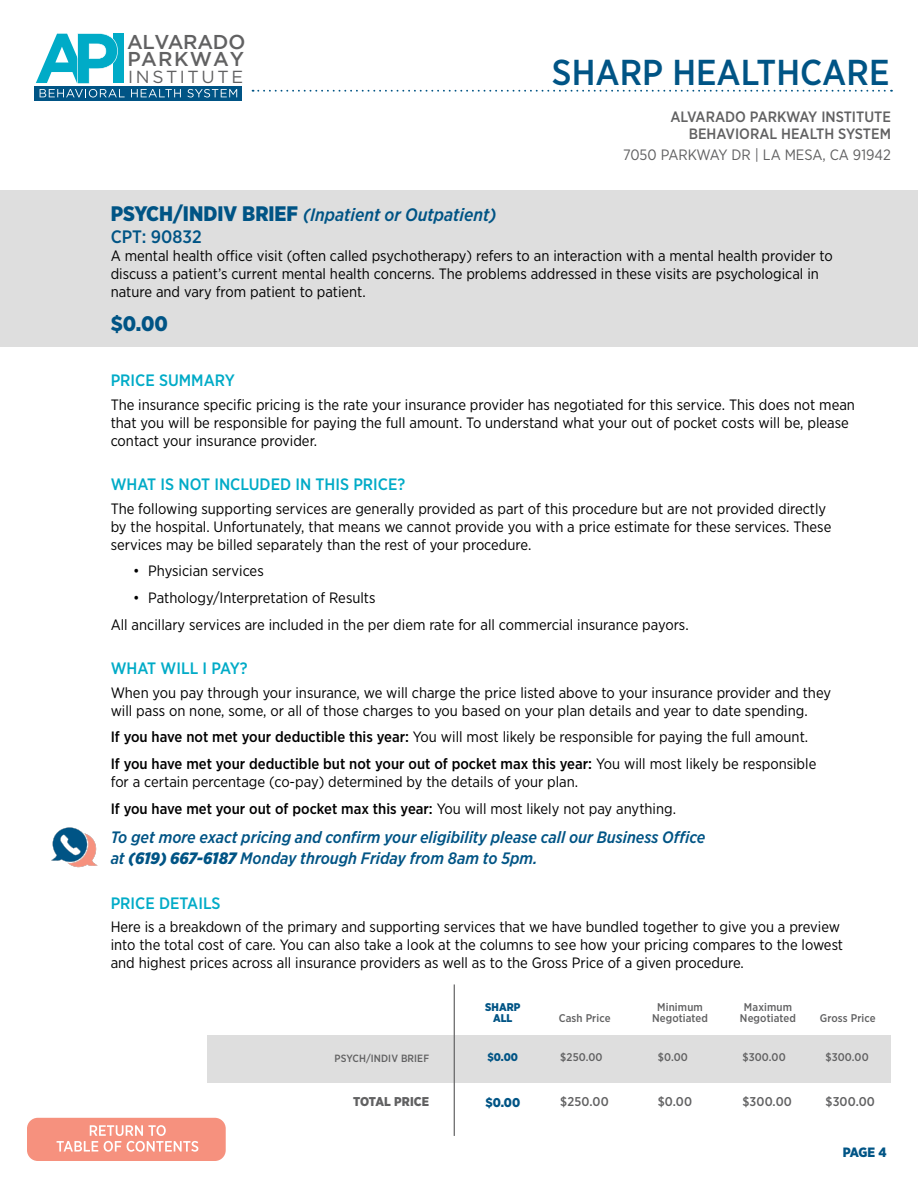
<style>
.page{position:relative;width:918px;height:1188px;background:#fff}
.page>*{position:absolute;margin:0;border:0;box-sizing:border-box;transform-origin:0 0}
.t1{font:500 36px "Gotham Narrow";color:#005485}
.t2{font:900 21px "Gotham Narrow";color:#005485}
.t3{font:500 19.95px/17.5px "Gotham";letter-spacing:-.01em;color:#616162}
.t4{font:italic 500 18px "Gotham Narrow";color:#005485}
.t5{font:500 18px "Gotham Narrow";color:#005485}
.t6{font:17.4px "Gotham";letter-spacing:.15em;color:#616162}
.t7{font:italic 500 16.5px/21px "Gotham Narrow";color:#005485}
.t8{font:500 16.5px "Gotham Narrow";color:#00abc7}
.t9{font:15px/18px "Gotham Narrow";color:#000}
.t10{font:500 15px "Gotham Narrow";color:#000}
.t11{font:500 15px/16.5px "Gotham Narrow";color:#616162;text-align:right}
.t12{font:15px "Gotham Narrow";color:#616162}
.t13{font:900 13.5px "Gotham Narrow";color:#005485}
.t14{font:500 12.75px "Gotham Narrow";letter-spacing:.01em;color:#616162}
.t15{font:900 12.75px "Gotham Narrow";letter-spacing:.01em;color:#616162}
.t16{font:900 12.75px "Gotham Narrow";color:#005485}
.t17{font:500 11.25px "Gotham Narrow";letter-spacing:.01em;color:#616162}
.t18{font:900 11.25px "Gotham Narrow";color:#005485}
.t19{font:500 10.5px "Gotham Narrow";letter-spacing:.01em;color:#616162}
.s1{font-weight:900;font-style:normal;font-size:21px}
.s2{font-weight:500}
.s3{font-weight:400}
.s4{font-weight:900}
</style>
<div class="page">
<div style="left:34px;top:86px;width:208px;height:14px;background:#005485"></div>
<svg style="left:36px;top:33px;width:89px;height:65px"></svg>
<svg style="left:131px;top:89px;width:50px;height:8px"></svg>
<svg style="left:187px;top:89px;width:50px;height:8px"></svg>
<svg style="left:253px;top:90px;width:639px;height:2px"></svg>
<div style="left:0;top:190px;width:918px;height:156px;background:#dedede"></div>
<div style="left:207px;top:1035px;width:684px;height:48px;background:#dedede"></div>
<hr style="left:454px;top:984px;width:1px;height:152px;background:#616162">
<svg style="left:51px;top:827px;width:47px;height:40px"></svg>
<div style="left:27px;top:1118px;width:199px;height:43px;background:#f6917e;border-radius:11px"></div>
<svg style="left:57px;top:1125px;width:141px;height:27px"></svg>
<h3 class="t3" style="left:127px;top:32px;width:120px">ALVARADO<br>PARKWAY</h3>
<p class="t6" style="left:128px;top:65px;width:117px">INSTITUTE</p>
<h1 class="t1" style="left:552px;top:50px;width:339px">SHARP HEALTHCARE</h1>
<p class="t11" style="left:671px;top:108px;width:222px">ALVARADO PARKWAY INSTITUTE<br>BEHAVIORAL HEALTH SYSTEM</p>
<p class="t12" style="left:623px;top:145px;width:269px">7050 PARKWAY DR | LA MESA, CA 91942</p>
<p class="t4" style="left:111px;top:203px;width:387px"><span class="s1">PSYCH/INDIV BRIEF</span> (Inpatient or Outpatient)</p>
<p class="t5" style="left:111px;top:225px;width:93px">CPT: 90832</p>
<p class="t9" style="left:111px;top:246px;width:724px">A mental health office visit (often called psychotherapy) refers to an interaction with a mental health provider to discuss a patient’s current mental health concerns. The problems addressed in these visits are psychological in nature and vary from patient to patient.</p>
<p class="t2" style="left:111px;top:309px;width:59px">$0.00</p>
<p class="t8" style="left:111px;top:370px;width:126px">PRICE SUMMARY</p>
<p class="t9" style="left:111px;top:395px;width:746px">The insurance specific pricing is the rate your insurance provider has negotiated for this service. This does not mean that you will be responsible for paying the full amount. To understand what your out of pocket costs will be, please contact your insurance provider.</p>
<p class="t8" style="left:111px;top:474px;width:296px">WHAT IS NOT INCLUDED IN THIS PRICE?</p>
<p class="t9" style="left:111px;top:499px;width:722px">The following supporting services are generally provided as part of this procedure but are not provided directly by the hospital. Unfortunately, that means we cannot provide you with a price estimate for these services. These services may be billed separately than the rest of your procedure.</p>
<p class="t9" style="left:133px;top:562px;width:132px">• Physician services</p>
<p class="t9" style="left:133px;top:589px;width:244px">• Pathology/Interpretation of Results</p>
<p class="t9" style="left:111px;top:615px;width:580px">All ancillary services are included in the per diem rate for all commercial insurance payors.</p>
<p class="t8" style="left:111px;top:658px;width:138px">WHAT WILL I PAY?</p>
<p class="t9" style="left:111px;top:683px;width:722px">When you pay through your insurance, we will charge the price listed above to your insurance provider and they will pass on none, some, or all of those charges to you based on your plan details and year to date spending.</p>
<p class="t9" style="left:111px;top:728px;width:699px"><span class="s2">If you have not met your deductible this year:</span> You will most likely be responsible for paying the full amount.</p>
<p class="t9" style="left:111px;top:755px;width:707px"><span class="s2">If you have met your deductible but not your out of pocket max this year:</span> You will most likely be responsible for a certain percentage (co-pay) determined by the details of your plan.</p>
<p class="t10" style="left:111px;top:799px;width:567px">If you have met your out of pocket max this year: <span class="s3">You will most likely not pay anything.</span></p>
<p class="t7" style="left:111px;top:827px;width:596px">To get more exact pricing and confirm your eligibility please call our Business Office at <span class="s4">(619) 667-6187</span> Monday through Friday from 8am to 5pm.</p>
<p class="t8" style="left:111px;top:893px;width:112px">PRICE DETAILS</p>
<p class="t9" style="left:111px;top:918px;width:734px">Here is a breakdown of the primary and supporting services that we have bundled together to give you a preview into the total cost of care. You can also take a look at the columns to see how your pricing compares to the lowest and highest prices across all insurance providers as well as to the Gross Price of a given procedure.</p>
<p class="t18" style="left:485px;top:999px;width:36px">SHARP</p>
<p class="t18" style="left:493px;top:1011px;width:21px">ALL</p>
<p class="t18" style="left:488px;top:1050px;width:32px">$0.00</p>
<p class="t16" style="left:485px;top:1095px;width:36px">$0.00</p>
<p class="t17" style="left:657px;top:1000px;width:47px">Minimum</p>
<p class="t17" style="left:744px;top:1000px;width:50px">Maximum</p>
<p class="t17" style="left:559px;top:1011px;width:53px">Cash Price</p>
<p class="t17" style="left:652px;top:1011px;width:57px">Negotiated</p>
<p class="t17" style="left:740px;top:1011px;width:57px">Negotiated</p>
<p class="t17" style="left:820px;top:1011px;width:57px">Gross Price</p>
<p class="t17" style="left:560px;top:1050px;width:44px">$250.00</p>
<p class="t17" style="left:658px;top:1050px;width:32px">$0.00</p>
<p class="t17" style="left:742px;top:1050px;width:45px">$300.00</p>
<p class="t17" style="left:825px;top:1050px;width:45px">$300.00</p>
<p class="t14" style="left:560px;top:1093px;width:50px">$250.00</p>
<p class="t14" style="left:658px;top:1093px;width:36px">$0.00</p>
<p class="t14" style="left:742px;top:1093px;width:51px">$300.00</p>
<p class="t14" style="left:826px;top:1093px;width:51px">$300.00</p>
<p class="t19" style="left:335px;top:1052px;width:96px">PSYCH/INDIV BRIEF</p>
<p class="t15" style="left:353px;top:1093px;width:78px">TOTAL PRICE</p>
<p class="t13" style="left:843px;top:1143px;width:45px">PAGE 4</p>
</div>
